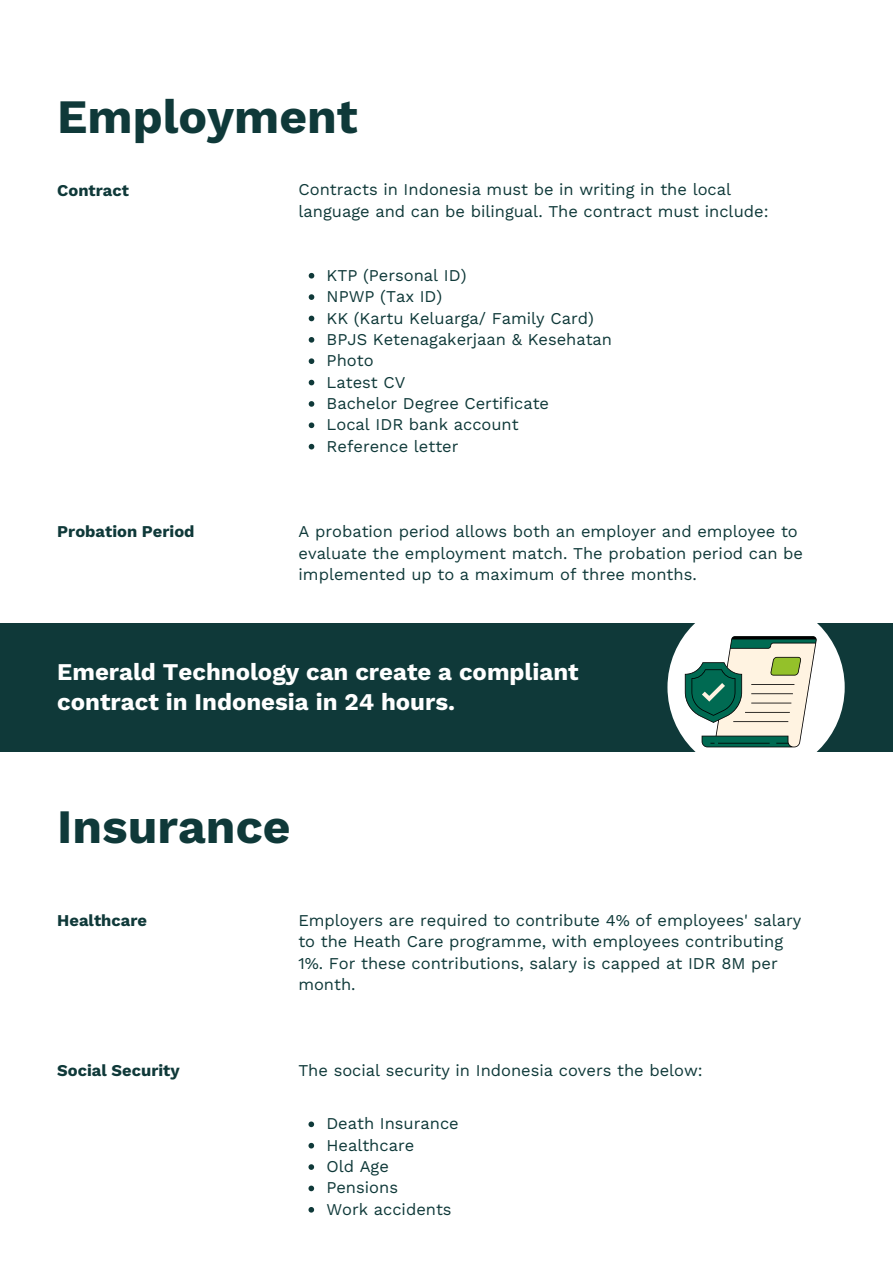
<style>
.page{position:relative;width:893px;height:1264px;background:#fff}
.page>*{position:absolute;margin:0;border:0;box-sizing:border-box;transform-origin:0 0}
.t1{font:700 48px "Work Sans";color:#0f3939}
.t2{font:700 24px/30.3px "Work Sans";color:#fff}
.t3{font:16.5px/21.3px "Work Sans";color:#0f3939}
.t4{font:700 16.5px "Work Sans";color:#0f3939}
</style>
<div class="page">
<div style="left:0;top:623px;width:892px;height:129px;background:#0f3939"></div>
<svg style="left:309px;top:273px;width:5px;height:5px"></svg>
<svg style="left:309px;top:294px;width:5px;height:6px"></svg>
<svg style="left:309px;top:315px;width:5px;height:6px"></svg>
<svg style="left:309px;top:337px;width:5px;height:5px"></svg>
<svg style="left:309px;top:358px;width:5px;height:6px"></svg>
<svg style="left:309px;top:380px;width:5px;height:5px"></svg>
<svg style="left:309px;top:401px;width:5px;height:6px"></svg>
<svg style="left:309px;top:422px;width:5px;height:6px"></svg>
<svg style="left:309px;top:444px;width:5px;height:5px"></svg>
<div style="left:667px;top:598px;width:177px;height:178px;background:#fff;border-radius:50%"></div>
<svg style="left:684px;top:636px;width:132px;height:111px"></svg>
<svg style="left:308px;top:1121px;width:6px;height:6px"></svg>
<svg style="left:308px;top:1142px;width:6px;height:6px"></svg>
<svg style="left:308px;top:1164px;width:6px;height:5px"></svg>
<svg style="left:308px;top:1185px;width:6px;height:6px"></svg>
<svg style="left:308px;top:1207px;width:6px;height:5px"></svg>
<p class="t1" style="left:57px;top:88px;width:302px">Employment</p>
<p class="t4" style="left:57px;top:180px;width:73px">Contract</p>
<p class="t4" style="left:57px;top:522px;width:139px">Probation Period</p>
<p class="t3" style="left:298px;top:179px;width:471px">Contracts in Indonesia must be in writing in the local language and can be bilingual. The contract must include:</p>
<p class="t3" style="left:326px;top:264px;width:141px">KTP (Personal ID)</p>
<p class="t3" style="left:326px;top:286px;width:117px">NPWP (Tax ID)</p>
<p class="t3" style="left:326px;top:307px;width:269px">KK (Kartu Keluarga/ Family Card)</p>
<p class="t3" style="left:326px;top:328px;width:287px">BPJS Ketenagakerjaan &amp; Kesehatan</p>
<p class="t3" style="left:326px;top:350px;width:48px">Photo</p>
<p class="t3" style="left:326px;top:371px;width:80px">Latest CV</p>
<p class="t3" style="left:326px;top:392px;width:224px">Bachelor Degree Certificate</p>
<p class="t3" style="left:326px;top:414px;width:194px">Local IDR bank account</p>
<p class="t3" style="left:326px;top:435px;width:133px">Reference letter</p>
<p class="t3" style="left:298px;top:521px;width:506px">A probation period allows both an employer and employee to evaluate the employment match. The probation period can be implemented up to a maximum of three months.</p>
<p class="t2" style="left:57px;top:656px;width:523px">Emerald Technology can create a compliant contract in Indonesia in 24 hours.</p>
<p class="t1" style="left:57px;top:798px;width:235px">Insurance</p>
<p class="t4" style="left:57px;top:910px;width:91px">Healthcare</p>
<p class="t3" style="left:298px;top:909px;width:504px">Employers are required to contribute 4% of employees' salary to the Heath Care programme, with employees contributing 1%. For these contributions, salary is capped at IDR 8M per month.</p>
<p class="t4" style="left:57px;top:1061px;width:124px">Social Security</p>
<p class="t3" style="left:298px;top:1059px;width:406px">The social security in Indonesia covers the below:</p>
<p class="t3" style="left:326px;top:1113px;width:134px">Death Insurance</p>
<p class="t3" style="left:326px;top:1134px;width:89px">Healthcare</p>
<p class="t3" style="left:326px;top:1155px;width:64px">Old Age</p>
<p class="t3" style="left:326px;top:1177px;width:73px">Pensions</p>
<p class="t3" style="left:326px;top:1198px;width:127px">Work accidents</p>
</div>
